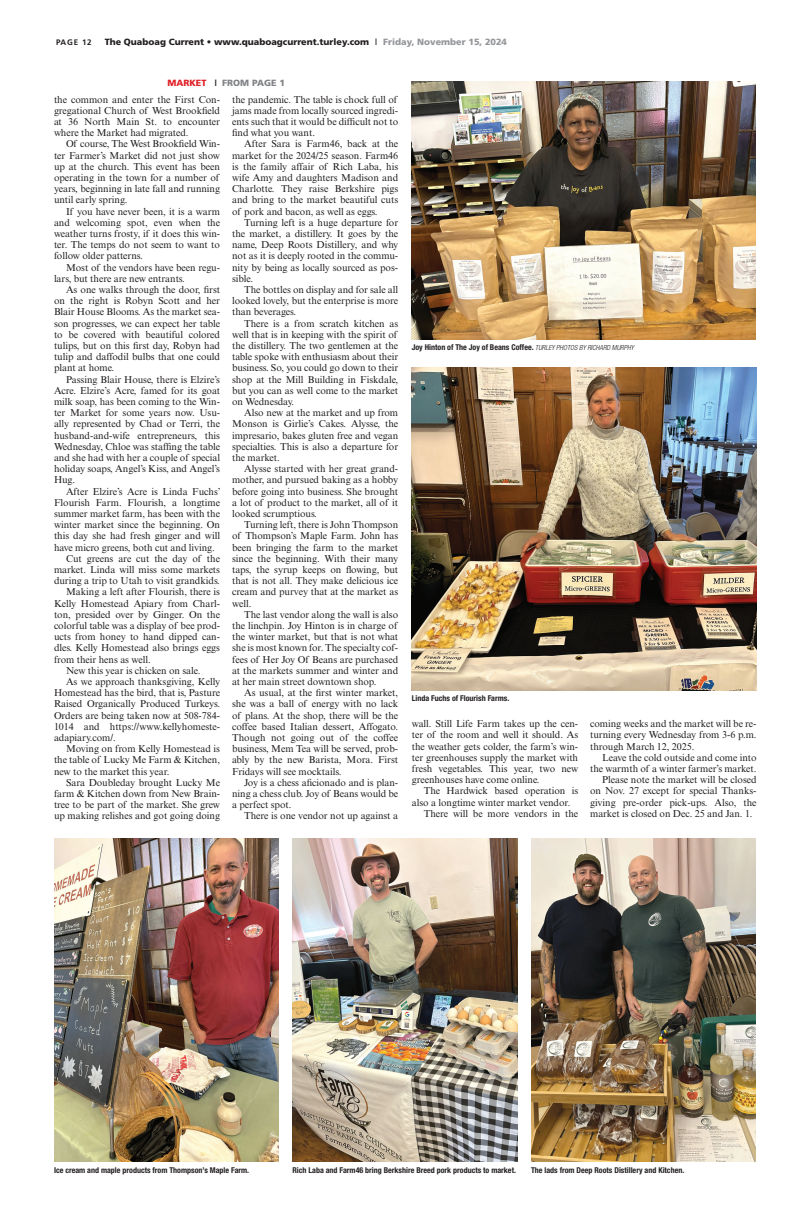
<style>
.page{position:relative;width:810px;height:1224px;background:#fff}
.page>*{position:absolute;margin:0;border:0;box-sizing:border-box;transform-origin:0 0}
.QC_Body_Text{font:10px/11.2px "Times New Roman MT Std";letter-spacing:-.005em;color:#231f20;text-align:justify}
.t1{font:900 9px "Frutiger LT Std";color:#231f20}
.t2{font:900 9px "Frutiger LT Std";color:#808285}
.QC_Photo_Cutline{font:700 condensed 8px "Helvetica Neue LT Std";color:#231f20}
.t3{font:700 8px "Frutiger LT Std";letter-spacing:.1em;color:#231f20}
.s1{font-family:"Helvetica";font-weight:400}
.s2{color:#939598}
.s3{color:#df2027}
.s4{font-family:"Helvetica Neue LT Std";font-weight:500;font-stretch:condensed;color:#231f20}
.s5{font-weight:300;font-style:italic;font-size:7px}
</style>
<div class="page">
<img style="left:412px;top:82px;width:344px;height:258px">
<img style="left:54px;top:839px;width:225px;height:323px">
<img style="left:292px;top:839px;width:226px;height:323px">
<img style="left:412px;top:367px;width:345px;height:323px">
<img style="left:531px;top:839px;width:225px;height:323px">
<p class="t3" style="left:56px;top:37px;width:37px">PAGE 12</p>
<p class="t1" style="left:105px;top:36px;width:404px">The Quaboag Current • www.quaboagcurrent.turley.com <span class="s1">I</span> <span class="s2">Friday, November 15, 2024</span></p>
<p class="t2" style="left:167px;top:78px;width:119px"><span class="s3">MARKET</span> <span class="s4">I</span> FROM PAGE 1</p>
<p class="QC_Body_Text" style="left:54px;top:94px;width:168px">the common and enter the First Con&shy;gregational Church of West Brookfield at 36 North Main St. to encounter where the Market had migrated.</p>
<p class="QC_Body_Text" style="left:54px;top:138px;width:168px;text-indent:12px">Of course, The West Brookfield Win&shy;ter Farmer’s Market did not just show up at the church. This event has been operating in the town for a number of years, beginning in late fall and running until early spring.</p>
<p class="QC_Body_Text" style="left:54px;top:206px;width:168px;text-indent:12px">If you have never been, it is a warm and welcoming spot, even when the weather turns frosty, if it does this win&shy;ter. The temps do not seem to want to follow older patterns.</p>
<p class="QC_Body_Text" style="left:54px;top:262px;width:168px;text-indent:12px">Most of the vendors have been regu&shy;lars, but there are new entrants.</p>
<p class="QC_Body_Text" style="left:54px;top:284px;width:168px;text-indent:12px">As one walks through the door, first on the right is Robyn Scott and her Blair House Blooms. As the market sea&shy;son progresses, we can expect her table to be covered with beautiful colored tulips, but on this first day, Robyn had tulip and daffodil bulbs that one could plant at home.</p>
<p class="QC_Body_Text" style="left:54px;top:374px;width:168px;text-indent:12px">Passing Blair House, there is Elzire’s Acre. Elzire’s Acre, famed for its goat milk soap, has been coming to the Win&shy;ter Market for some years now. Usu&shy;ally represented by Chad or Terri, the husband-and-wife entrepreneurs, this Wednesday, Chloe was staffing the table and she had with her a couple of special holiday soaps, Angel’s Kiss, and Angel’s Hug.</p>
<p class="QC_Body_Text" style="left:54px;top:486px;width:168px;text-indent:12px">After Elzire’s Acre is Linda Fuchs’ Flourish Farm. Flourish, a longtime summer market farm, has been with the winter market since the beginning. On this day she had fresh ginger and will have micro greens, both cut and living.</p>
<p class="QC_Body_Text" style="left:54px;top:553px;width:168px;text-indent:12px">Cut greens are cut the day of the market. Linda will miss some markets during a trip to Utah to visit grandkids.</p>
<p class="QC_Body_Text" style="left:54px;top:586px;width:168px;text-indent:12px">Making a left after Flourish, there is Kelly Homestead Apiary from Charl&shy;ton, presided over by Ginger. On the colorful table was a display of bee prod&shy;ucts from honey to hand dipped can&shy;dles. Kelly Homestead also brings eggs from their hens as well.</p>
<p class="QC_Body_Text" style="left:66px;top:665px;width:136px">New this year is chicken on sale.</p>
<p class="QC_Body_Text" style="left:54px;top:676px;width:168px;text-indent:12px">As we approach thanksgiving, Kelly Homestead has the bird, that is, Pasture Raised Organically Produced Turkeys.<br>Orders are being taken now at 508-784- 1014 and https://www.kellyhomeste&shy;adapiary.com/.</p>
<p class="QC_Body_Text" style="left:54px;top:743px;width:168px;text-indent:12px">Moving on from Kelly Homestead is the table of Lucky Me Farm &amp; Kitchen, new to the market this year.</p>
<p class="QC_Body_Text" style="left:54px;top:777px;width:168px;text-indent:12px">Sara Doubleday brought Lucky Me farm &amp; Kitchen down from New Brain&shy;tree to be part of the market. She grew up making relishes and got going doing</p>
<p class="QC_Body_Text" style="left:232px;top:94px;width:168px">the pandemic. The table is chock full of jams made from locally sourced ingredi&shy;ents such that it would be difficult not to find what you want.</p>
<p class="QC_Body_Text" style="left:232px;top:138px;width:168px;text-indent:12px">After Sara is Farm46, back at the market for the 2024/25 season. Farm46 is the family affair of Rich Laba, his wife Amy and daughters Madison and Charlotte. They raise Berkshire pigs and bring to the market beautiful cuts of pork and bacon, as well as eggs.</p>
<p class="QC_Body_Text" style="left:232px;top:217px;width:168px;text-indent:12px">Turning left is a huge departure for the market, a distillery. It goes by the name, Deep Roots Distillery, and why not as it is deeply rooted in the commu&shy;nity by being as locally sourced as pos&shy;sible.</p>
<p class="QC_Body_Text" style="left:232px;top:284px;width:168px;text-indent:12px">The bottles on display and for sale all looked lovely, but the enterprise is more than beverages.</p>
<p class="QC_Body_Text" style="left:232px;top:318px;width:168px;text-indent:12px">There is a from scratch kitchen as well that is in keeping with the spirit of the distillery. The two gentlemen at the table spoke with enthusiasm about their business. So, you could go down to their shop at the Mill Building in Fiskdale, but you can as well come to the market on Wednesday.</p>
<p class="QC_Body_Text" style="left:232px;top:407px;width:168px;text-indent:12px">Also new at the market and up from Monson is Girlie’s Cakes. Alysse, the impresario, bakes gluten free and vegan specialties. This is also a departure for the market.</p>
<p class="QC_Body_Text" style="left:232px;top:463px;width:168px;text-indent:12px">Alysse started with her great grand&shy;mother, and pursued baking as a hobby before going into business. She brought a lot of product to the market, all of it looked scrumptious.</p>
<p class="QC_Body_Text" style="left:232px;top:519px;width:168px;text-indent:12px">Turning left, there is John Thompson of Thompson’s Maple Farm. John has been bringing the farm to the market since the beginning. With their many taps, the syrup keeps on flowing, but that is not all. They make delicious ice cream and purvey that at the market as well.</p>
<p class="QC_Body_Text" style="left:232px;top:609px;width:168px;text-indent:12px">The last vendor along the wall is also the linchpin. Joy Hinton is in charge of the winter market, but that is not what she is most known for. The specialty cof&shy;fees of Her Joy Of Beans are purchased at the markets summer and winter and at her main street downtown shop.</p>
<p class="QC_Body_Text" style="left:232px;top:687px;width:168px;text-indent:12px">As usual, at the first winter market, she was a ball of energy with no lack of plans. At the shop, there will be the coffee based Italian dessert, Affogato.<br>Though not going out of the coffee business, Mem Tea will be served, prob&shy;ably by the new Barista, Mora. First Fridays will see mocktails.</p>
<p class="QC_Body_Text" style="left:232px;top:777px;width:168px;text-indent:12px">Joy is a chess aficionado and is plan&shy;ning a chess club. Joy of Beans would be a perfect spot.</p>
<p class="QC_Body_Text" style="left:244px;top:810px;width:156px">There is one vendor not up against a</p>
<p class="QC_Photo_Cutline" style="left:412px;top:343px;width:224px">Joy Hinton of The Joy of Beans Coffee. <span class="s5">TURLEY PHOTOS BY RICHARD MURPHY</span></p>
<p class="QC_Photo_Cutline" style="left:412px;top:693px;width:99px">Linda Fuchs of Flourish Farms.</p>
<p class="QC_Body_Text" style="left:412px;top:718px;width:168px">wall. Still Life Farm takes up the cen&shy;ter of the room and well it should. As the weather gets colder, the farm’s win&shy;ter greenhouses supply the market with fresh vegetables. This year, two new greenhouses have come online.</p>
<p class="QC_Body_Text" style="left:412px;top:785px;width:168px;text-indent:12px">The Hardwick based operation is also a longtime winter market vendor.</p>
<p class="QC_Body_Text" style="left:424px;top:808px;width:156px">There will be more vendors in the</p>
<p class="QC_Body_Text" style="left:590px;top:718px;width:168px">coming weeks and the market will be re&shy;turning every Wednesday from 3-6 p.m. through March 12, 2025.</p>
<p class="QC_Body_Text" style="left:590px;top:752px;width:168px;text-align:right">Leave the cold outside and come into the warmth of a winter farmer’s market.</p>
<p class="QC_Body_Text" style="left:590px;top:774px;width:168px;text-indent:12px">Please note the market will be closed on Nov. 27 except for special Thanks&shy;giving pre-order pick-ups. Also, the market is closed on Dec. 25 and Jan. 1.</p>
<p class="QC_Photo_Cutline" style="left:54px;top:1165px;width:197px">Ice cream and maple products from Thompson’s Maple Farm.</p>
<p class="QC_Photo_Cutline" style="left:292px;top:1165px;width:225px">Rich Laba and Farm46 bring Berkshire Breed pork products to market.</p>
<p class="QC_Photo_Cutline" style="left:531px;top:1165px;width:155px">The lads from Deep Roots Distillery and Kitchen.</p>
</div>
